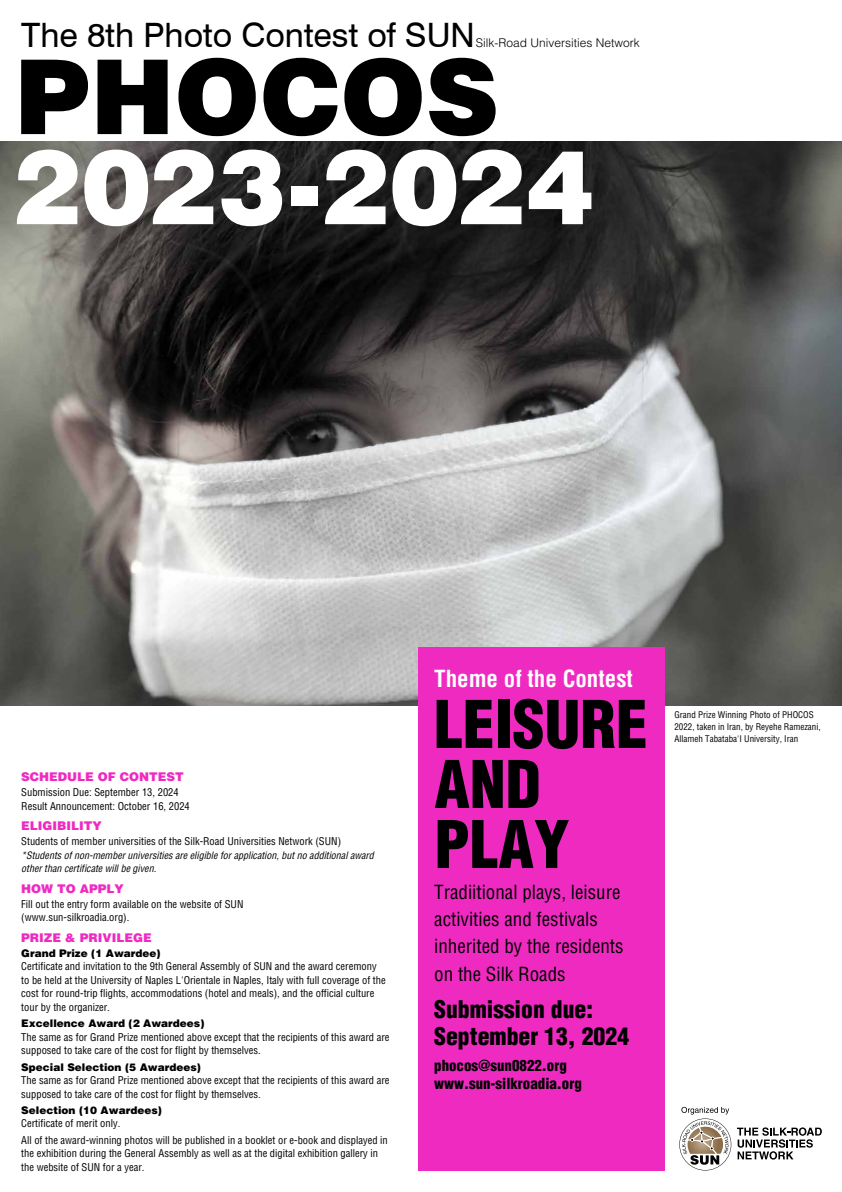
<style>
.page{position:relative;width:842px;height:1192px;background:#fff}
.page>*{position:absolute;margin:0;border:0;box-sizing:border-box;transform-origin:0 0}
.t1{font:900 103.45px "Swiss 721 BT";color:#fff}
.t2{font:900 103.45px "Swiss 721 BT";color:#000}
.t3{font:900 condensed 64.05px/60px "Helvetica LT Std";color:#000}
.t4{font:33.65px "Swiss 721 BT";color:#000}
.t5{font:900 condensed 23.7px/27px "Helvetica LT Std";color:#000}
.t6{font:700 condensed 23px "Helvetica LT Std";color:#fff}
.t7{font:condensed 19px/27.4px "Helvetica LT Std";color:#000}
.t8{font:900 condensed 14.9px/17.4px "Helvetica LT Std";color:#000}
.t9{font:900 12px "Helvetica LT Std";color:#ef2ac1}
.t10{font:300 12px "Helvetica LT Std";color:#000}
.t11{font:condensed 10.5px/13.5px "Helvetica LT Std";color:#000}
.t12{font:900 10.5px "Helvetica LT Std";color:#000}
.t13{font:italic condensed 10px/13.5px "Helvetica LT Std";color:#000}
.t14{font:condensed 9px/12px "Helvetica LT Std";color:#000}
</style>
<div class="page">
<img style="left:0;top:141px;width:842px;height:564px">
<div style="left:419px;top:647px;width:246px;height:523px;background:#ef2ac1"></div>
<svg style="left:679px;top:1107px;width:52px;height:63px"></svg>
<svg style="left:737px;top:1127px;width:85px;height:33px"></svg>
<h3 class="t4" style="left:21px;top:14px;width:455px">The 8th Photo Contest of SUN</h3>
<p class="t10" style="left:476px;top:35px;width:166px">Silk-Road Universities Network</p>
<h1 class="t2" style="left:14px;top:34px;width:487px">PHOCOS</h1>
<h1 class="t1" style="left:14px;top:125px;width:581px">2023-2024</h1>
<p class="t9" style="left:21px;top:769px;width:164px">SCHEDULE OF CONTEST</p>
<p class="t11" style="left:21px;top:786px;width:170px">Submission Due: September 13, 2024<br>Result Announcement: October 16, 2024</p>
<p class="t9" style="left:21px;top:818px;width:82px">ELIGIBILITY</p>
<p class="t11" style="left:21px;top:835px;width:321px">Students of member universities of the Silk-Road Universities Network (SUN)</p>
<p class="t13" style="left:21px;top:849px;width:354px">*Students of non-member universities are eligible for application, but no additional award other than certificate will be given.</p>
<p class="t9" style="left:21px;top:881px;width:104px">HOW TO APPLY</p>
<p class="t11" style="left:21px;top:897px;width:224px">Fill out the entry form available on the website of SUN (www.sun-silkroadia.org).</p>
<p class="t9" style="left:21px;top:930px;width:132px">PRIZE &amp; PRIVILEGE</p>
<p class="t12" style="left:21px;top:946px;width:141px">Grand Prize (1 Awardee)</p>
<p class="t11" style="left:21px;top:960px;width:366px">Certificate and invitation to the 9th General Assembly of SUN and the award ceremony to be held at the University of Naples L'Orientale in Naples, Italy with full coverage of the cost for round-trip flights, accommodations (hotel and meals), and the official culture tour by the organizer.</p>
<p class="t12" style="left:21px;top:1017px;width:185px">Excellence Award (2 Awardees)</p>
<p class="t11" style="left:21px;top:1030px;width:370px">The same as for Grand Prize mentioned above except that the recipients of this award are supposed to take care of the cost for flight by themselves.</p>
<p class="t12" style="left:21px;top:1060px;width:181px">Special Selection (5 Awardees)</p>
<p class="t11" style="left:21px;top:1073px;width:370px">The same as for Grand Prize mentioned above except that the recipients of this award are supposed to take care of the cost for flight by themselves.</p>
<p class="t12" style="left:21px;top:1103px;width:142px">Selection (10 Awardees)</p>
<p class="t11" style="left:21px;top:1115px;width:368px;line-height:16.4px">Certificate of merit only.<br>All of the award-winning photos will be published in a booklet or e-book and displayed in</p>
<p class="t11" style="left:21px;top:1147px;width:358px">the exhibition during the General Assembly as well as at the digital exhibition gallery in the website of SUN for a year.</p>
<h3 class="t6" style="left:434px;top:664px;width:200px">Theme of the Contest</h3>
<h2 class="t3" style="left:434px;top:694px;width:215px">LEISURE<br>AND<br>PLAY</h2>
<h3 class="t7" style="left:434px;top:878px;width:191px">Tradiitional plays, leisure activities and festivals inherited by the residents on the Silk Roads</h3>
<h3 class="t5" style="left:434px;top:995px;width:196px">Submission due:<br>September 13, 2024</h3>
<h3 class="t8" style="left:434px;top:1057px;width:149px">phocos@sun0822.org www.sun-silkroadia.org</h3>
<p class="t14" style="left:674px;top:709px;width:148px">Grand Prize Winning Photo of PHOCOS<br>2022, taken in Iran, by Reyehe Ramezani,<br>Allameh Tabataba'I University, Iran</p>
</div>
